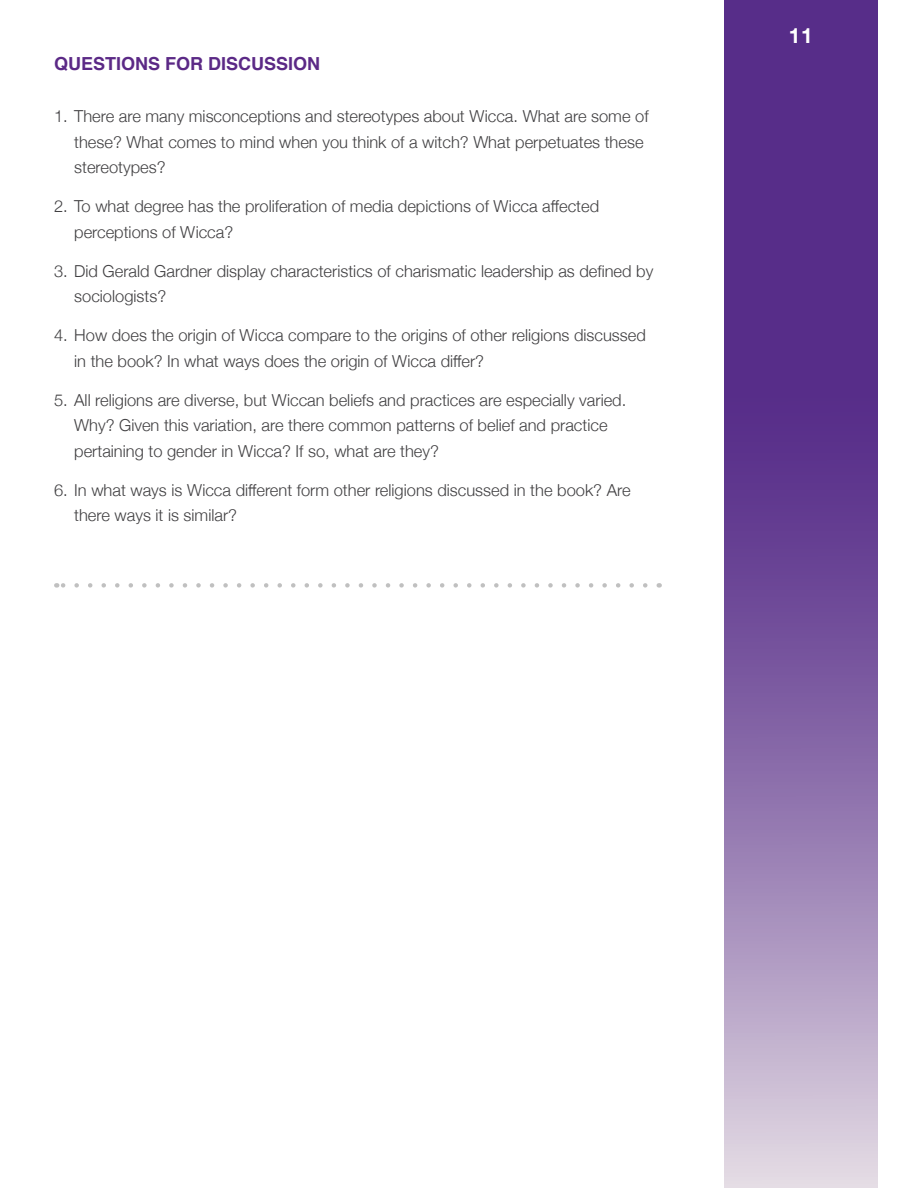
<style>
.page{position:relative;width:918px;height:1188px;background:#fff}
.page>*{position:absolute;margin:0;border:0;box-sizing:border-box;transform-origin:0 0}
.t1{font:700 21px "Helvetica Neue";color:#fff}
.t2{font:700 18px "Helvetica";color:#5b2986}
.t3{font:300 16.5px/25.5px "Helvetica Neue";color:#414042}
</style>
<div class="page">
<svg style="left:724px;top:0;width:154px;height:1188px;background:#7f5ea3"></svg>
<svg style="left:63px;top:583px;width:582px;height:5px"></svg>
<p class="t2" style="left:54px;top:49px;width:268px">QUESTIONS FOR DISCUSSION</p>
<p class="t3" style="left:74px;top:103px;width:576px;text-indent:-20px">1. There are many misconceptions and stereotypes about Wicca. What are some of these? What comes to mind when you think of a witch? What perpetuates these stereotypes?</p>
<p class="t3" style="left:74px;top:193px;width:526px;text-indent:-20px">2. To what degree has the proliferation of media depictions of Wicca affected perceptions of Wicca?</p>
<p class="t3" style="left:74px;top:257px;width:581px;text-indent:-20px">3. Did Gerald Gardner display characteristics of charismatic leadership as defined by sociologists?</p>
<p class="t3" style="left:74px;top:322px;width:573px;text-indent:-20px">4. How does the origin of Wicca compare to the origins of other religions discussed in the book? In what ways does the origin of Wicca differ?</p>
<p class="t3" style="left:74px;top:386px;width:554px;text-indent:-20px">5. All religions are diverse, but Wiccan beliefs and practices are especially varied.<br>Why? Given this variation, are there common patterns of belief and practice pertaining to gender in Wicca? If so, what are they?</p>
<p class="t3" style="left:74px;top:476px;width:558px;text-indent:-20px">6. In what ways is Wicca different form other religions discussed in the book? Are there ways it is similar?</p>
<p class="t1" style="left:789px;top:19px;width:26px">11</p>
</div>
